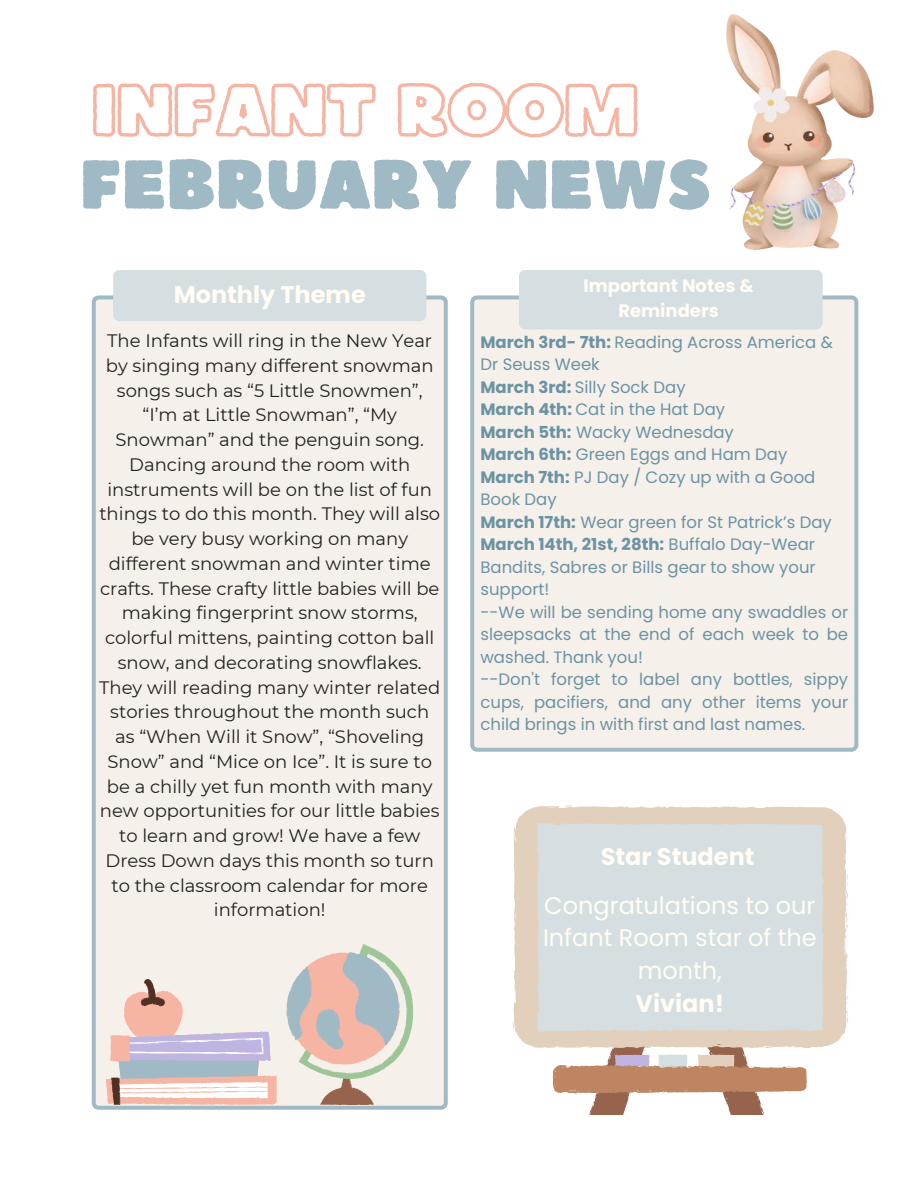
<style>
.page{position:relative;width:918px;height:1188px;background:#fff}
.page>*{position:absolute;margin:0;border:0;box-sizing:border-box;transform-origin:0 0}
.t1{font:68.85px "Boulder";color:#9fbac5}
.t2{font:24px/32.7px "Poppins";color:#fffdf5;text-align:center}
.t3{font:700 24px "Poppins";color:#fffdf5}
.t4{font:18px/24.8px "Montserrat";color:#232020;text-align:center}
.t5{font:700 18px/24.8px "Poppins";color:#fffdf5;text-align:center}
.t6{font:16.5px/22.5px "Poppins";color:#6b93a3;text-align:justify}
.s1{font-weight:700}
</style>
<div class="page">
<div style="left:92px;top:296px;width:355px;height:814px;background:#f5f0ea"></div>
<svg style="left:286px;top:944px;width:127px;height:161px"></svg>
<div style="left:113px;top:270px;width:313px;height:51px;background:#d5dfe1"></div>
<div style="left:470px;top:296px;width:388px;height:455px;background:#f5f0ea"></div>
<div style="left:519px;top:270px;width:304px;height:59px;background:#d5dfe1"></div>
<svg style="left:553px;top:1067px;width:254px;height:48px"></svg>
<svg style="left:513px;top:806px;width:335px;height:242px;fill:#e2d0bc"></svg>
<svg style="left:537px;top:823px;width:287px;height:244px;fill:#d5dfe1"></svg>
<svg style="left:106px;top:979px;width:171px;height:127px"></svg>
<svg style="left:93px;top:82px;width:545px;height:56px"></svg>
<img style="left:727px;top:15px;width:146px;height:235px">
<p class="t1" style="left:80px;top:140px;width:632px">FEBRUARY NEWS</p>
<h1 class="t3" style="left:174px;top:278px;width:194px">Monthly Theme</h1>
<p class="t5" style="left:584px;top:273px;width:172px">Important Notes &amp;<br>Reminders</p>
<h4 class="t4" style="left:99px;top:328px;width:343px">The Infants will ring in the New Year by singing many different snowman songs such as “5 Little Snowmen”, “I’m at Little Snowman”, “My Snowman” and the penguin song.<br>Dancing around the room with instruments will be on the list of fun things to do this month. They will also be very busy working on many different snowman and winter time crafts. These crafty little babies will be making fingerprint snow storms, colorful mittens, painting cotton ball snow, and decorating snowflakes.<br>They will reading many winter related stories throughout the month such as “When Will it Snow”, “Shoveling Snow” and “Mice on Ice”. It is sure to be a chilly yet fun month with many new opportunities for our little babies to learn and grow! We have a few Dress Down days this month so turn to the classroom calendar for more information!</h4>
<p class="t6" style="left:480px;top:331px;width:354px"><span class="s1">March 3rd- 7th:</span> Reading Across America &amp;<br>Dr Seuss Week</p>
<p class="t6" style="left:480px;top:376px;width:207px"><span class="s1">March 3rd:</span> Silly Sock Day</p>
<p class="t6" style="left:480px;top:398px;width:246px"><span class="s1">March 4th:</span> Cat in the Hat Day</p>
<p class="t6" style="left:480px;top:421px;width:255px"><span class="s1">March 5th:</span> Wacky Wednesday</p>
<p class="t6" style="left:480px;top:443px;width:308px"><span class="s1">March 6th:</span> Green Eggs and Ham Day</p>
<p class="t6" style="left:480px;top:466px;width:336px"><span class="s1">March 7th:</span> PJ Day / Cozy up with a Good<br>Book Day</p>
<p class="t6" style="left:480px;top:511px;width:353px"><span class="s1">March 17th:</span> Wear green for St Patrick’s Day</p>
<p class="t6" style="left:480px;top:533px;width:337px"><span class="s1">March 14th, 21st, 28th:</span> Buffalo Day-Wear Bandits, Sabres or Bills gear to show your support!</p>
<p class="t6" style="left:480px;top:601px;width:369px">--We will be sending home any swaddles or sleepsacks at the end of each week to be washed. Thank you!</p>
<p class="t6" style="left:480px;top:668px;width:369px">--Don't forget to label any bottles, sippy cups, pacifiers, and any other items your child brings in with first and last names.</p>
<p class="t3" style="left:601px;top:840px;width:155px">Star Student</p>
<h1 class="t2" style="left:543px;top:889px;width:275px">Congratulations to our<br>Infant Room star of the month,</h1>
<h2 class="t3" style="left:636px;top:986px;width:90px">Vivian!</h2>
</div>
